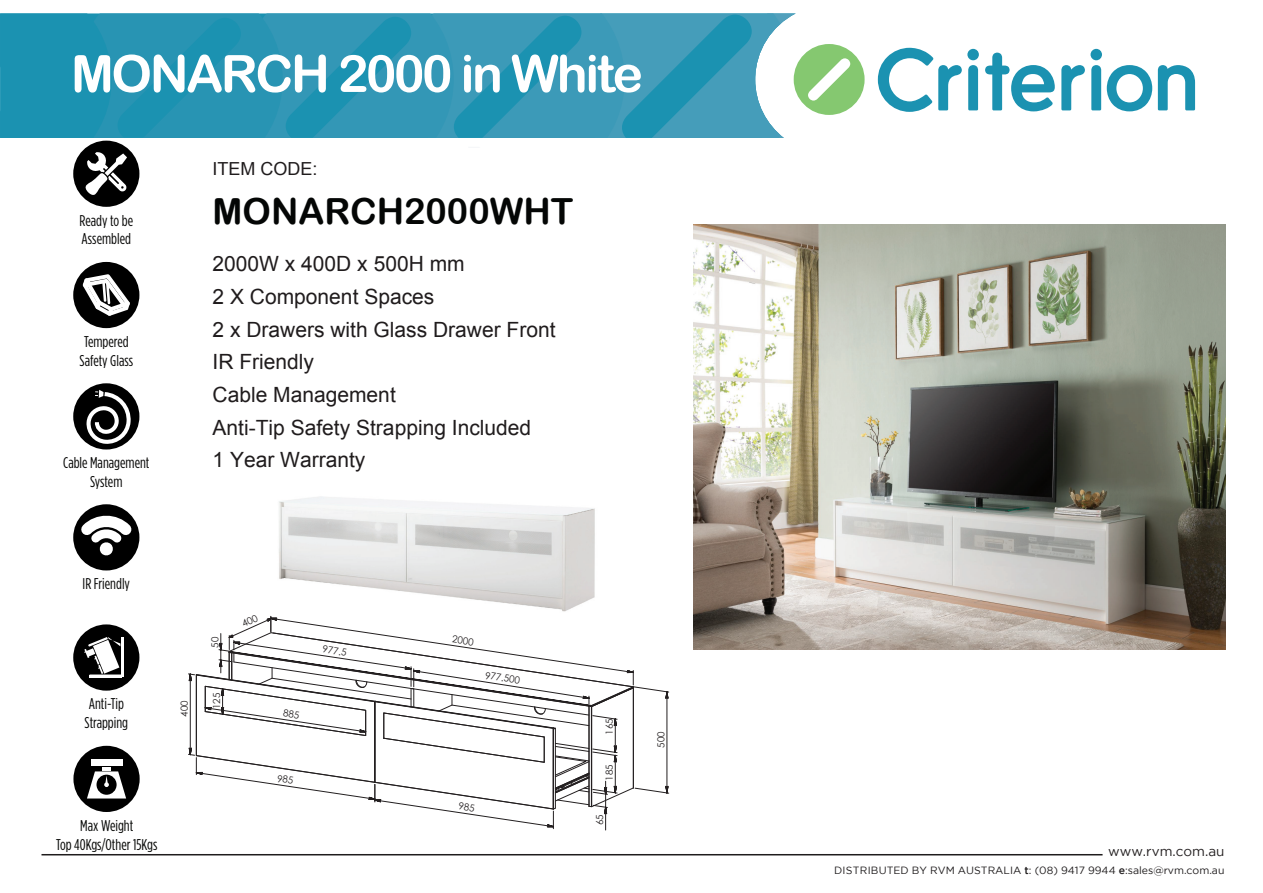
<style>
.page{position:relative;width:1263px;height:893px;background:#fff}
.page>*{position:absolute;margin:0;border:0;box-sizing:border-box;transform-origin:0 0}
.t1{font:51.45px "Arial Rounded MT Bold";letter-spacing:-.05em;color:#fff}
.t2{font:36px "Arial Rounded MT Bold";color:#040605}
.t3{font:21px/32.7px "Arial";color:#201c1d}
.t4{font:18px "Arial";color:#201c1d}
.t5{font:15.6px/18.8px "Gotham Condensed";color:#050504}
.t6{font:15.6px/18.8px "Gotham Condensed";color:#040503;text-align:center}
.t7{font:13.5px "Gotham";color:#231f20}
.t8{font:10.5px "Gotham";color:#1f1c1d}
.t9{font:9.75px "Century Gothic";color:#231f20}
.s1{font-weight:500}
</style>
<div class="page">
<svg style="left:1061px;top:65px;width:24px;height:45px"></svg>
<svg style="left:985px;top:53px;width:70px;height:58px"></svg>
<svg style="left:1091px;top:49px;width:61px;height:62px"></svg>
<svg style="left:1158px;top:65px;width:37px;height:45px"></svg>
<svg style="left:878px;top:48px;width:101px;height:64px"></svg>
<hr style="left:42px;top:854px;width:1061px;height:1px;background:#1f1c1d">
<svg style="left:0;top:13px;width:865px;height:125px;background:#42a0b9"></svg>
<div style="left:73px;top:141px;width:66px;height:66px;background:#000;border-radius:50%"></div>
<svg style="left:85px;top:152px;width:42px;height:43px"></svg>
<div style="left:73px;top:746px;width:67px;height:66px;background:#000;border-radius:50%"></div>
<div style="left:91px;top:759px;width:31px;height:7px;background:#fff"></div>
<svg style="left:87px;top:767px;width:39px;height:31px"></svg>
<div style="left:73px;top:383px;width:66px;height:66px;background:#000;border-radius:50%"></div>
<svg style="left:85px;top:390px;width:46px;height:55px"></svg>
<div style="left:73px;top:262px;width:66px;height:66px;background:#000;border-radius:50%"></div>
<svg style="left:79px;top:272px;width:54px;height:47px"></svg>
<div style="left:73px;top:504px;width:66px;height:66px;background:#000;border-radius:50%"></div>
<svg style="left:73px;top:519px;width:67px;height:37px"></svg>
<div style="left:73px;top:624px;width:66px;height:67px;background:#000;border-radius:50%"></div>
<svg style="left:84px;top:637px;width:36px;height:37px"></svg>
<hr style="left:90px;top:675px;width:32px;height:2px;background:#fff">
<hr style="left:122px;top:638px;width:2px;height:39px;background:#fff">
<img style="left:694px;top:224px;width:531px;height:425px">
<img style="left:279px;top:496px;width:316px;height:54px">
<svg style="left:188px;top:550px;width:482px;height:280px"></svg>
<h1 class="t1" style="left:71px;top:43px;width:574px">MONARCH 2000 in White</h1>
<p class="t5" style="left:80px;top:210px;width:55px">Ready to be<br>Assembled</p>
<p class="t5" style="left:80px;top:332px;width:55px">Tempered<br>Safety Glass</p>
<p class="t5" style="left:63px;top:453px;width:88px;text-align:center">Cable Management<br>System</p>
<p class="t4" style="left:213px;top:157px;width:107px">ITEM CODE:</p>
<h2 class="t2" style="left:213px;top:189px;width:362px">MONARCH2000WHT</h2>
<p class="t3" style="left:213px;top:248px;width:345px">2000W x 400D x 500H mm<br>2 X Component Spaces<br>2 x Drawers with Glass Drawer Front<br>IR Friendly<br>Cable Management<br>Anti-Tip Safety Strapping Included<br>1 Year Warranty</p>
<p class="t5" style="left:83px;top:574px;width:49px">IR Friendly</p>
<p class="t5" style="left:85px;top:694px;width:45px">Anti-Tip<br>Strapping</p>
<p class="t9" style="left:178px;top:717px;width:18px;rotate:-90deg">400</p>
<p class="t9" style="left:208px;top:648px;width:12px;rotate:-90deg">50</p>
<p class="t9" style="left:210px;top:709px;width:18px;rotate:-90deg">125</p>
<p class="t6" style="left:56px;top:816px;width:103px">Max Weight<br>Top 40Kgs/Other 15Kgs</p>
<p class="t9" style="left:324px;top:642px;width:26px;rotate:8deg">977.5</p>
<p class="t9" style="left:453px;top:632px;width:23px;rotate:8deg">2000</p>
<p class="t9" style="left:486px;top:668px;width:37px;rotate:8deg">977.500</p>
<p class="t9" style="left:603px;top:735px;width:18px;rotate:-90deg">165</p>
<p class="t9" style="left:603px;top:781px;width:18px;rotate:-90deg">185</p>
<p class="t9" style="left:593px;top:825px;width:12px;rotate:-90deg">65</p>
<p class="t9" style="left:654px;top:748px;width:18px;rotate:-90deg">500</p>
<p class="t7" style="left:1108px;top:844px;width:118px">www.rvm.com.au</p>
<p class="t8" style="left:834px;top:864px;width:392px">DISTRIBUTED BY RVM AUSTRALIA <span class="s1">t</span>: (08) 9417 9944 <span class="s1">e</span>:sales@rvm.com.au</p>
</div>
